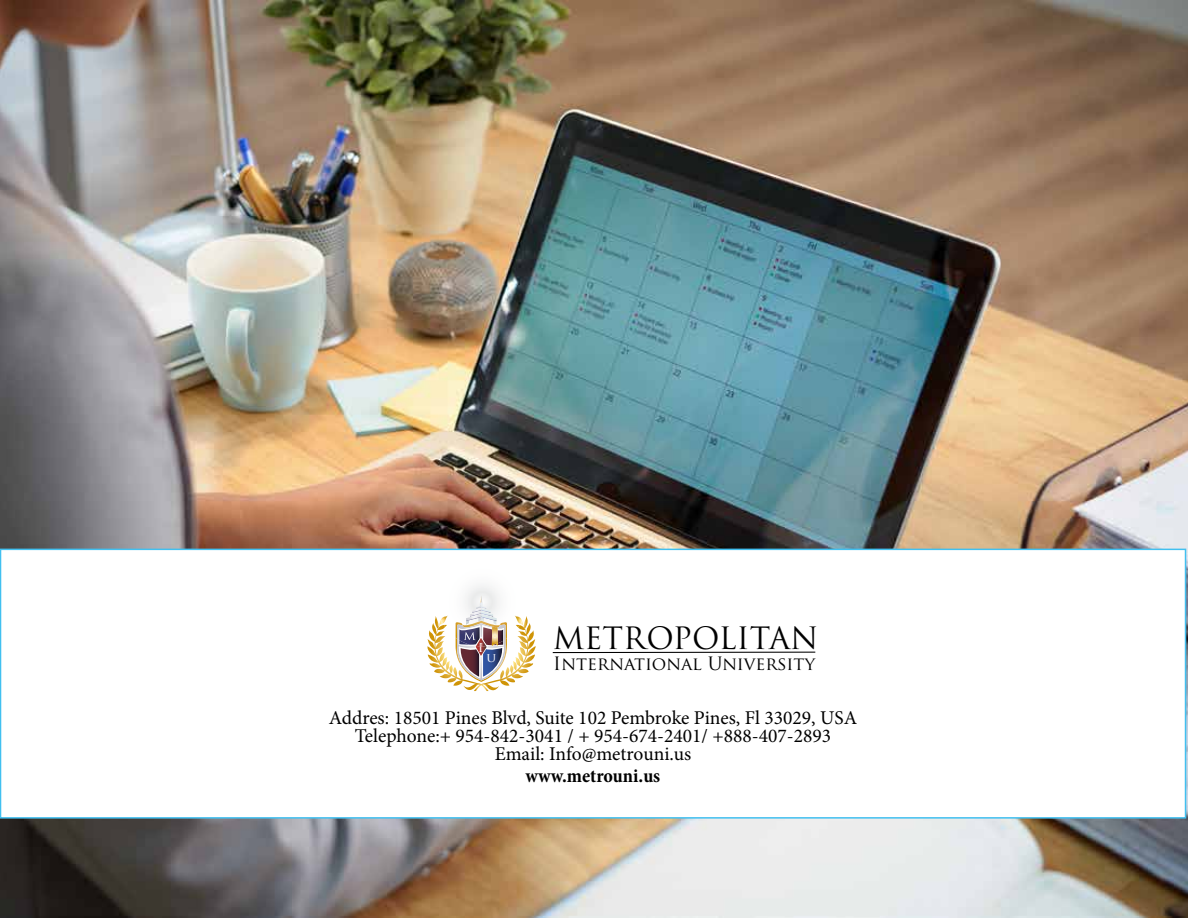
<style>
.page{position:relative;width:1188px;height:918px;background:#fff}
.page>*{position:absolute;margin:0;border:0;box-sizing:border-box;transform-origin:0 0}
.t1{font:30px "Trajan Pro";color:#000}
.t2{font:19.5px/18px "Minion Pro";color:#000;text-align:center}
.t3{font:700 condensed 19.5px "Minion Pro";color:#000}
.t4{font:18px "Trajan Pro";color:#000}
.t5{font:12.3px "Trajan Pro";color:#fff;scale:1.08 1}
</style>
<div class="page">
<img style="left:0;top:0;width:1188px;height:918px">
<div style="left:1px;top:549px;width:1185px;height:269px;background:#fff"></div>
<div style="left:0;top:549px;width:1186px;height:270px;border:2px solid #41c0f0"></div>
<hr style="left:553px;top:652px;width:262px;height:1px;background:#000">
<svg style="left:428px;top:595px;width:101px;height:96px"></svg>
<p class="t5" style="left:478px;top:640px;width:7px">I</p>
<p class="t5" style="left:486px;top:649px;width:11px">u</p>
<h1 class="t1" style="left:553px;top:619px;width:267px">METROPOLITAN</h1>
<p class="t4" style="left:553px;top:652px;width:263px">International University</p>
<p class="t2" style="left:329px;top:709px;width:530px">Addres: 18501 Pines Blvd, Suite 102 Pembroke Pines, Fl 33029, USA<br>Telephone:+ 954-842-3041 / + 954-674-2401/ +888-407-2893<br>Email: Info@metrouni.us</p>
<p class="t3" style="left:526px;top:762px;width:136px">www.metrouni.us</p>
</div>
